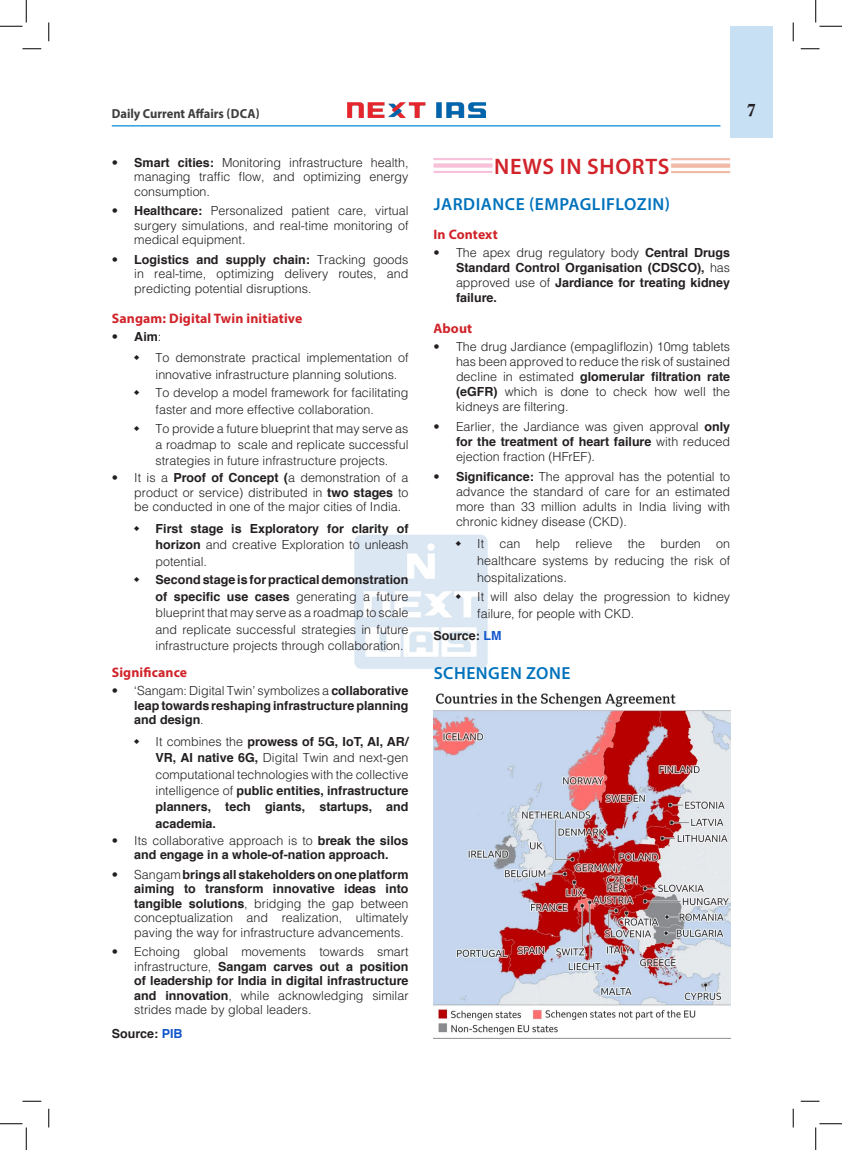
<style>
.page{position:relative;width:842px;height:1150px;background:#fff}
.page>*{position:absolute;margin:0;border:0;box-sizing:border-box;transform-origin:0 0}
.News_In_Short__headi{font:600 22.5px "Myriad Pro";letter-spacing:.03em;color:#d1232a}
.H-1{font:600 17.5px "Myriad Pro";letter-spacing:.03em;color:#0072bc}
.t1{font:17.5px "Calis MT Bol";color:#231f20}
.H-2{font:700 13.75px "Myriad Pro";letter-spacing:.01em;color:#d1232a}
.t2{font:700 13.12px "Myriad Pro";color:#3e3e3f;scale:.95 1}
.t3{font:300 12.5px/14.5px "Helvetica";color:#231f20;text-align:justify}
.body{font:700 12.5px/16.4px "Helvetica";color:#231f20;text-align:justify}
.s1{font-weight:700}
.s2{font-weight:300}
.s3{color:#15c}
</style>
<div class="page">
<div style="left:730px;top:26px;width:42px;height:112px;background:#c7e0f3"></div>
<img style="left:347px;top:102px;width:138px;height:16px">
<hr style="left:112px;top:125px;width:608px;height:1px;background:#008fd5">
<img style="left:354px;top:534px;width:134px;height:135px">
<hr style="left:671px;top:158px;width:59px;height:2px;background:#f0baa6">
<div style="left:671px;top:163px;width:59px;height:5px;background:#f0baa6"></div>
<hr style="left:671px;top:171px;width:59px;height:2px;background:#f0baa6">
<hr style="left:433px;top:158px;width:59px;height:2px;background:#f7c1d9">
<div style="left:433px;top:163px;width:59px;height:5px;background:#f7c1d9"></div>
<hr style="left:433px;top:171px;width:59px;height:2px;background:#f7c1d9">
<img style="left:433px;top:693px;width:297px;height:345px">
<svg style="left:22px;top:48px;width:19px;height:2px"></svg>
<svg style="left:800px;top:48px;width:19px;height:2px"></svg>
<svg style="left:22px;top:1100px;width:19px;height:2px"></svg>
<svg style="left:800px;top:1100px;width:19px;height:2px"></svg>
<svg style="left:48px;top:23px;width:2px;height:18px"></svg>
<svg style="left:48px;top:1109px;width:2px;height:18px"></svg>
<svg style="left:792px;top:23px;width:2px;height:18px"></svg>
<svg style="left:792px;top:1109px;width:2px;height:18px"></svg>
<svg style="left:0;top:0;width:27px;height:27px"></svg>
<svg style="left:0;top:1123px;width:27px;height:27px"></svg>
<svg style="left:815px;top:0;width:27px;height:27px"></svg>
<svg style="left:815px;top:1123px;width:27px;height:27px"></svg>
<svg style="left:456px;top:541px;width:5px;height:5px"></svg>
<svg style="left:456px;top:594px;width:5px;height:5px"></svg>
<p class="t2" style="left:112px;top:105px;width:157px">Daily Current Affairs (DCA)</p>
<h2 class="t1" style="left:746px;top:100px;width:10px">7</h2>
<p class="t3" style="left:134px;top:155px;width:276px;text-indent:-22px">• <span class="s1">Smart cities:</span> Monitoring infrastructure health, managing traffic flow, and optimizing energy consumption.</p>
<p class="t3" style="left:134px;top:203px;width:276px;text-indent:-22px">• <span class="s1">Healthcare:</span> Personalized patient care, virtual surgery simulations, and real-time monitoring of medical equipment.</p>
<p class="t3" style="left:134px;top:252px;width:276px;text-indent:-22px">• <span class="s1">Logistics and supply chain:</span> Tracking goods in real-time, optimizing delivery routes, and predicting potential disruptions.</p>
<p class="H-2" style="left:112px;top:309px;width:192px">Sangam: Digital Twin initiative</p>
<p class="body" style="left:112px;top:328px;width:51px"><span class="s2">•</span> Aim<span class="s2">:</span></p>
<p class="t3" style="left:156px;top:349px;width:254px;line-height:16.4px">To demonstrate practical implementation of innovative infrastructure planning solutions.</p>
<p class="t3" style="left:156px;top:384px;width:254px;line-height:16.4px">To develop a model framework for facilitating faster and more effective collaboration.</p>
<p class="t3" style="left:156px;top:420px;width:254px;line-height:16.4px">To provide a future blueprint that may serve as a roadmap to scale and replicate successful strategies in future infrastructure projects.</p>
<p class="t3" style="left:134px;top:470px;width:276px;text-indent:-22px">• It is a <span class="s1">Proof of Concept (</span>a demonstration of a product or service) distributed in <span class="s1">two stages</span> to be conducted in one of the major cities of India.</p>
<p class="body" style="left:156px;top:520px;width:254px">First stage is Exploratory for clarity of horizon <span class="s2">and creative Exploration to unleash potential.</span></p>
<p class="t3" style="left:156px;top:571px;width:254px;line-height:16.4px"><span class="s1">Second stage is for practical demonstration of specific use cases</span> generating a future blueprint that may serve as a roadmap to scale and replicate successful strategies in future infrastructure projects through collaboration.</p>
<p class="H-2" style="left:112px;top:664px;width:77px">Significance</p>
<p class="body" style="left:134px;top:684px;width:276px;line-height:14.5px;text-indent:-22px"><span class="s2">• ‘Sangam: Digital Twin’ symbolizes a</span> collaborative leap towards reshaping infrastructure planning and design<span class="s2">.</span></p>
<p class="body" style="left:156px;top:733px;width:254px"><span class="s2">It combines the</span> prowess of 5G, IoT, AI, AR/ VR, AI native 6G, <span class="s2">Digital Twin and next-gen computational technologies with the collective intelligence of</span> public entities, infrastructure planners, tech giants, startups, and academia.</p>
<p class="body" style="left:112px;top:833px;width:298px;line-height:14.5px;text-align:center"><span class="s2">• Its collaborative approach is to</span> break the silos and engage in a whole-of-nation approach.</p>
<p class="t3" style="left:134px;top:867px;width:276px;text-indent:-22px">• Sangam <span class="s1">brings all stakeholders on one platform aiming to transform innovative ideas into tangible solutions</span>, bridging the gap between conceptualization and realization, ultimately paving the way for infrastructure advancements.</p>
<p class="t3" style="left:134px;top:944px;width:276px;text-indent:-22px">• Echoing global movements towards smart infrastructure, <span class="s1">Sangam carves out a position of leadership for India in digital infrastructure and innovation</span>, while acknowledging similar strides made by global leaders.</p>
<p class="body" style="left:112px;top:1026px;width:72px">Source: <span class="s3">PIB</span></p>
<p class="News_In_Short__headi" style="left:494px;top:152px;width:177px">NEWS IN SHORTS</p>
<p class="H-1" style="left:433px;top:193px;width:238px">JARDIANCE (EMPAGLIFLOZIN)</p>
<p class="H-2" style="left:433px;top:225px;width:66px">In Context</p>
<p class="body" style="left:456px;top:246px;width:276px;line-height:15px;text-indent:-22px"><span class="s2">• The apex drug regulatory body</span> Central Drugs Standard Control Organisation (CDSCO), <span class="s2">has approved use of</span> Jardiance for treating kidney failure.</p>
<p class="H-2" style="left:433px;top:319px;width:40px">About</p>
<p class="t3" style="left:456px;top:339px;width:276px;line-height:15px;text-indent:-22px">• The drug Jardiance (empagliflozin) 10mg tablets has been approved to reduce the risk of sustained decline in estimated <span class="s1">glomerular filtration rate (eGFR)</span> which is done to check how well the kidneys are filtering.</p>
<p class="t3" style="left:456px;top:419px;width:276px;line-height:15px;text-indent:-22px">• Earlier, the Jardiance was given approval <span class="s1">only for the treatment of heart failure</span> with reduced ejection fraction (HFrEF).</p>
<p class="t3" style="left:456px;top:469px;width:276px;line-height:15px;text-indent:-22px">• <span class="s1">Significance:</span> The approval has the potential to advance the standard of care for an estimated more than 33 million adults in India living with chronic kidney disease (CKD).</p>
<p class="t3" style="left:477px;top:535px;width:254px;line-height:16.9px">It can help relieve the burden on healthcare systems by reducing the risk of hospitalizations.</p>
<p class="t3" style="left:477px;top:588px;width:254px;line-height:16.9px">It will also delay the progression to kidney failure, for people with CKD.</p>
<p class="body" style="left:433px;top:628px;width:70px">Source: <span class="s3">LM</span></p>
<p class="H-1" style="left:433px;top:662px;width:138px">SCHENGEN ZONE</p>
</div>
